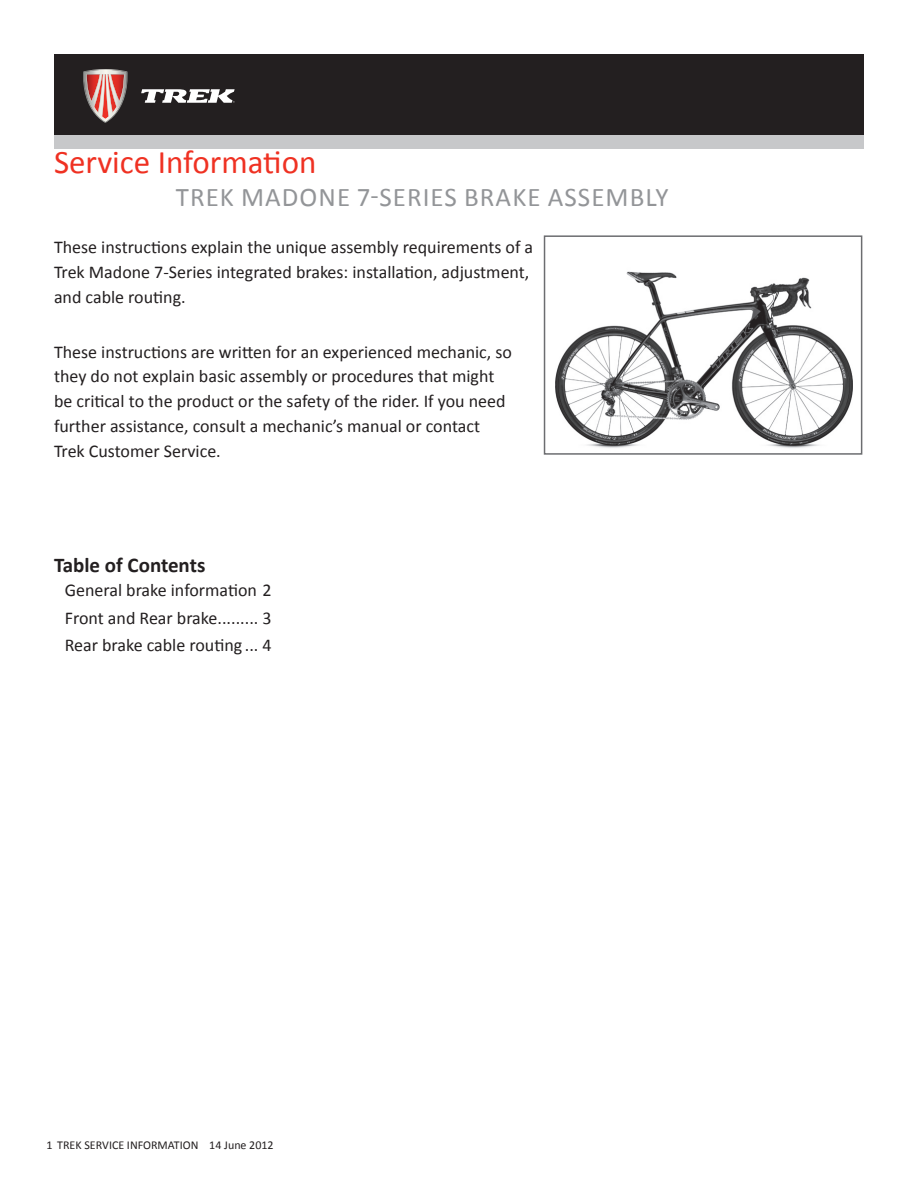
<style>
.page{position:relative;width:918px;height:1188px;background:#fff}
.page>*{position:absolute;margin:0;border:0;box-sizing:border-box;transform-origin:0 0}
.t1{font:33px "Calibri";color:#ef3122}
.t2{font:27px "Calibri";letter-spacing:.04em;color:#939598}
.t3{font:700 21px "Calibri";color:#231f20}
.t4{font:18px/24.8px "Calibri";color:#231f20}
.t5{font:12px "Calibri";color:#231f20}
</style>
<div class="page">
<div style="left:54px;top:54px;width:810px;height:81px;background:#231f20"></div>
<svg style="left:83px;top:69px;width:45px;height:54px"></svg>
<svg style="left:141px;top:89px;width:94px;height:14px"></svg>
<div style="left:54px;top:135px;width:810px;height:13px;background:#c7c8ca"></div>
<img style="left:555px;top:271px;width:298px;height:177px">
<div style="left:544px;top:235px;width:318px;height:220px;border:2px solid #6c6d70"></div>
<h1 class="t1" style="left:54px;top:141px;width:264px">Service Information</h1>
<h2 class="t2" style="left:176px;top:180px;width:494px">Trek MADONE 7-seri es brake ASSEMBLY</h2>
<p class="t4" style="left:54px;top:235px;width:481px">These instructions explain the unique assembly requirements of a<br>Trek Madone 7-Series integrated brakes: installation, adjustment, and cable routing.</p>
<p class="t4" style="left:54px;top:339px;width:460px">These instructions are written for an experienced mechanic, so they do not explain basic assembly or procedures that might be critical to the product or the safety of the rider. If you need further assistance, consult a mechanic’s manual or contact Trek Customer Service.</p>
<p class="t3" style="left:54px;top:551px;width:153px">Table of Contents</p>
<p class="t4" style="left:54px;top:577px;width:219px;line-height:27.5px;text-align:center">General brake information 2<br>Front and Rear brake......... 3<br>Rear brake cable routing ... 4</p>
<p class="t5" style="left:46px;top:1138px;width:229px">1 TREK SERVICE INFORMATION 14 June 2012</p>
</div>
